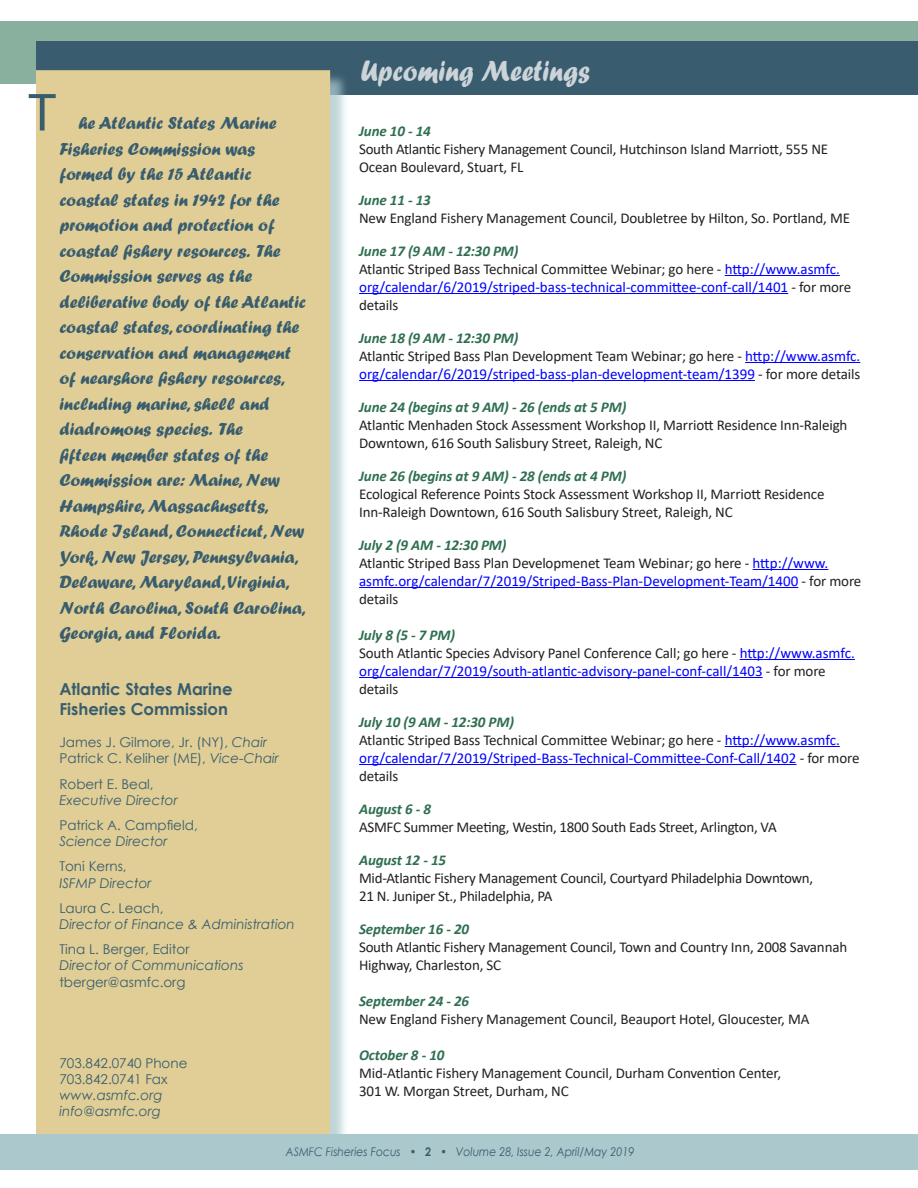
<style>
.page{position:relative;width:918px;height:1188px;background:#fff}
.page>*{position:absolute;margin:0;border:0;box-sizing:border-box;transform-origin:0 0}
.t1{font:54px "Myriad Pro";color:#395d6e}
.t2{font:30px "Forte";color:#cdd4d9;scale:.9 1}
.t3{font:18px/25.5px "Forte";color:#395d6e}
.t4{font:700 16.5px/19.8px "Century Gothic";color:#395d6e}
.Body_Text{font:15px/18px "Calibri";letter-spacing:-.01em;color:#231f20}
.Body_Text-2{font:15px/18px "Calibri";letter-spacing:-.01em;color:#00f}
.Body_Text-3{font:italic 700 15px "Calibri";letter-spacing:-.01em;color:#2f6f51}
.t5{font:13.5px "Century Gothic";color:#395d6e}
.t6{font:italic 13.5px "Century Gothic";color:#395d6e}
.t7{font:italic 12px "Century Gothic";color:#395d6e;scale:.9 1}
.s1{font-style:italic}
.s2{color:#231f20}
.s3{font-weight:700;font-style:italic;color:#2f6f51}
.s4{font-style:normal}
.s5{font-weight:700;font-style:normal}
</style>
<div class="page">
<div style="left:0;top:21px;width:918px;height:63px;background:#89af9f"></div>
<div style="left:0;top:1134px;width:918px;height:36px;background:#abc8cc"></div>
<hr style="left:725px;top:275px;width:115px;height:1px;background:#00f">
<hr style="left:359px;top:293px;width:429px;height:1px;background:#00f">
<hr style="left:745px;top:362px;width:115px;height:1px;background:#00f">
<hr style="left:359px;top:380px;width:396px;height:1px;background:#00f">
<hr style="left:753px;top:569px;width:75px;height:1px;background:#00f">
<hr style="left:359px;top:587px;width:439px;height:1px;background:#00f">
<hr style="left:740px;top:659px;width:115px;height:1px;background:#00f">
<hr style="left:359px;top:677px;width:404px;height:1px;background:#00f">
<hr style="left:725px;top:746px;width:115px;height:1px;background:#00f">
<hr style="left:359px;top:764px;width:437px;height:1px;background:#00f">
<div style="left:37px;top:41px;width:881px;height:53px;background:#395d6e"></div>
<div style="left:38px;top:72px;width:311px;height:1080px;background:#abc8cc;opacity:.75"></div>
<div style="left:36px;top:70px;width:294px;height:1064px;background:#e0ce96"></div>
<p class="t1" style="left:29px;top:79px;width:28px">T</p>
<p class="t3" style="left:79px;top:110px;width:199px">he Atlantic States Marine</p>
<p class="t3" style="left:59px;top:136px;width:248px">Fisheries Commission was formed by the 15 Atlantic coastal states in 1942 for the promotion and protection of coastal fishery resources. The<br>Commission serves as the deliberative body of the Atlantic coastal states, coordinating the conservation and management of nearshore fishery resources, including marine, shell and diadromous species. The<br>fifteen member states of the<br>Commission are: Maine, New<br>Hampshire, Massachusetts,<br>Rhode Island, Connecticut, New<br>York, New Jersey, Pennsylvania,<br>Delaware, Maryland, Virginia,<br>North Carolina, South Carolina,<br>Georgia, and Florida.</p>
<p class="t4" style="left:59px;top:678px;width:175px">Atlantic States Marine<br>Fisheries Commission</p>
<p class="t5" style="left:59px;top:733px;width:209px">James J. Gilmore, Jr. (NY), <span class="s1">Chair</span></p>
<p class="t5" style="left:59px;top:749px;width:221px">Patrick C. Keliher (ME), <span class="s1">Vice-Chair</span></p>
<p class="t5" style="left:59px;top:774px;width:96px">Robert E. Beal,</p>
<p class="t6" style="left:59px;top:790px;width:120px">Executive Director</p>
<p class="t5" style="left:59px;top:816px;width:140px">Patrick A. Campfield,</p>
<p class="t6" style="left:59px;top:832px;width:110px">Science Director</p>
<p class="t5" style="left:59px;top:857px;width:69px">Toni Kerns,</p>
<p class="t6" style="left:59px;top:873px;width:94px">ISFMP Director</p>
<p class="t5" style="left:59px;top:898px;width:106px">Laura C. Leach,</p>
<p class="t6" style="left:59px;top:915px;width:237px">Director of Finance &amp; Administration</p>
<p class="t5" style="left:59px;top:940px;width:132px">Tina L. Berger, Editor</p>
<p class="t6" style="left:59px;top:956px;width:186px">Director of Communications</p>
<p class="t5" style="left:59px;top:972px;width:128px">tberger@asmfc.org</p>
<p class="t5" style="left:59px;top:1053px;width:130px">703.842.0740 Phone</p>
<p class="t5" style="left:59px;top:1069px;width:110px">703.842.0741 Fax</p>
<p class="t6" style="left:59px;top:1086px;width:105px">www.asmfc.org</p>
<p class="t6" style="left:59px;top:1102px;width:103px">info@asmfc.org</p>
<p class="t2" style="left:361px;top:53px;width:256px">Upcoming Meetings</p>
<p class="Body_Text-3" style="left:359px;top:120px;width:73px">June 10 - 14</p>
<p class="Body_Text" style="left:359px;top:139px;width:471px">South Atlantic Fishery Management Council, Hutchinson Island Marriott, 555 NE<br>Ocean Boulevard, Stuart, FL</p>
<p class="Body_Text-3" style="left:359px;top:189px;width:73px">June 11 - 13</p>
<p class="Body_Text" style="left:359px;top:208px;width:493px">New England Fishery Management Council, Doubletree by Hilton, So. Portland, ME</p>
<p class="Body_Text-3" style="left:359px;top:240px;width:161px">June 17 (9 AM - 12:30 PM)</p>
<p class="Body_Text-2" style="left:359px;top:259px;width:494px"><span class="s2">Atlantic Striped Bass Technical Committee Webinar; go here -</span> http://www.asmfc. org/calendar/6/2019/striped-bass-technical-committee-conf-call/1401 <span class="s2">- for more details</span></p>
<p class="Body_Text-3" style="left:359px;top:327px;width:161px">June 18 (9 AM - 12:30 PM)</p>
<p class="Body_Text-2" style="left:359px;top:346px;width:503px"><span class="s2">Atlantic Striped Bass Plan Development Team Webinar; go here -</span> http://www.asmfc. org/calendar/6/2019/striped-bass-plan-development-team/1399 <span class="s2">- for more details</span></p>
<p class="Body_Text-3" style="left:359px;top:396px;width:269px">June 24 (begins at 9 AM) - 26 (ends at 5 PM)</p>
<p class="Body_Text" style="left:359px;top:415px;width:490px">Atlantic Menhaden Stock Assessment Workshop II, Marriott Residence Inn-Raleigh<br>Downtown, 616 South Salisbury Street, Raleigh, NC</p>
<p class="Body_Text-3" style="left:359px;top:465px;width:269px">June 26 (begins at 9 AM) - 28 (ends at 4 PM)</p>
<p class="Body_Text" style="left:359px;top:484px;width:467px">Ecological Reference Points Stock Assessment Workshop II, Marriott Residence<br>Inn-Raleigh Downtown, 616 South Salisbury Street, Raleigh, NC</p>
<p class="Body_Text-3" style="left:359px;top:534px;width:149px">July 2 (9 AM - 12:30 PM)</p>
<p class="Body_Text-2" style="left:359px;top:553px;width:504px"><span class="s2">Atlantic Striped Bass Plan Developmenet Team Webinar; go here -</span> http://www. asmfc.org/calendar/7/2019/Striped-Bass-Plan-Development-Team/1400 <span class="s2">- for more details</span></p>
<p class="Body_Text-2" style="left:359px;top:625px;width:497px"><span class="s3">July 8 (5 - 7 PM)<br></span><span class="s2">South Atlantic Species Advisory Panel Conference Call; go here -</span> http://www.asmfc. org/calendar/7/2019/south-atlantic-advisory-panel-conf-call/1403 <span class="s2">- for more details</span></p>
<p class="Body_Text-3" style="left:359px;top:711px;width:156px">July 10 (9 AM - 12:30 PM)</p>
<p class="Body_Text-2" style="left:359px;top:730px;width:502px"><span class="s2">Atlantic Striped Bass Technical Committee Webinar; go here -</span> http://www.asmfc. org/calendar/7/2019/Striped-Bass-Technical-Committee-Conf-Call/1402 <span class="s2">- for more details</span></p>
<p class="Body_Text-3" style="left:359px;top:798px;width:74px">August 6 - 8</p>
<p class="Body_Text" style="left:359px;top:817px;width:419px">ASMFC Summer Meeting, Westin, 1800 South Eads Street, Arlington, VA</p>
<p class="Body_Text" style="left:359px;top:850px;width:456px"><span class="s3">August 12 - 15<br></span>Mid-Atlantic Fishery Management Council, Courtyard Philadelphia Downtown,</p>
<p class="Body_Text" style="left:359px;top:886px;width:195px">21 N. Juniper St., Philadelphia, PA</p>
<p class="Body_Text-3" style="left:359px;top:918px;width:112px">September 16 - 20</p>
<p class="Body_Text" style="left:359px;top:937px;width:490px">South Atlantic Fishery Management Council, Town and Country Inn, 2008 Savannah<br>Highway, Charleston, SC</p>
<p class="Body_Text-3" style="left:359px;top:990px;width:112px">September 24 - 26</p>
<p class="Body_Text" style="left:359px;top:1009px;width:452px">New England Fishery Management Council, Beauport Hotel, Gloucester, MA</p>
<p class="Body_Text-3" style="left:359px;top:1044px;width:87px">October 8 - 10</p>
<p class="Body_Text" style="left:359px;top:1063px;width:424px">Mid-Atlantic Fishery Management Council, Durham Convention Center,</p>
<p class="Body_Text" style="left:359px;top:1081px;width:211px">301 W. Morgan Street, Durham, NC</p>
<p class="t7" style="left:286px;top:1143px;width:389px">ASMFC Fisheries Focus <span class="s4">•</span> <span class="s5">2</span> <span class="s4">•</span> Volume 28, Issue 2, April/May 2019</p>
</div>
